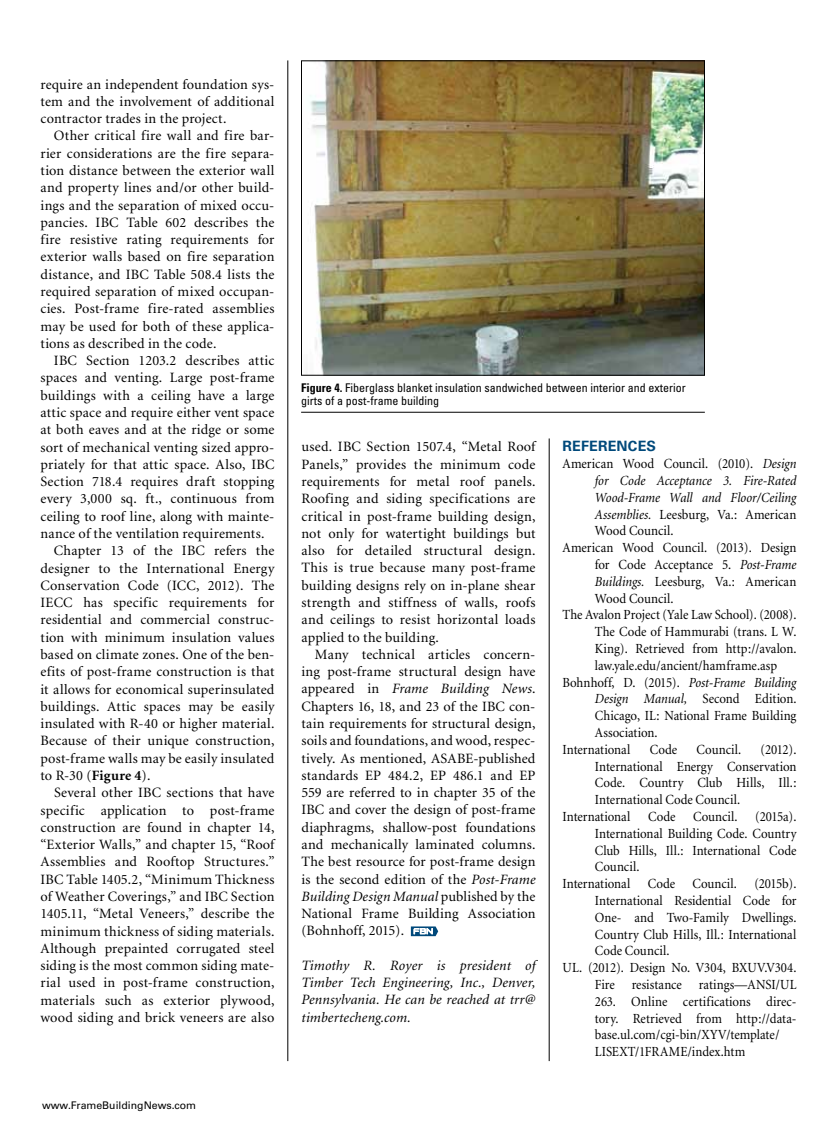
<style>
.page{position:relative;width:837px;height:1134px;background:#fff}
.page>*{position:absolute;margin:0;border:0;box-sizing:border-box;transform-origin:0 0}
.t1{font:14.25px/17.2px "Minion";letter-spacing:.015em;color:#000;text-align:justify}
.t2{font:italic 14.25px/17.2px "Minion";letter-spacing:.01em;color:#000;text-align:justify}
.t3{font:700 14.25px "Univers LT Std";letter-spacing:.015em;color:#00497b}
.t4{font:13.95px "Minion";color:#000;scale:.92 1}
.t5{font:italic 13.95px "Minion";color:#000;scale:.92 1}
.t6{font:condensed 12px/13.5px "Univers LT Std";color:#000}
.t7{font:10.5px "Univers LT Std";color:#000}
.s1{font-weight:700}
.s2{font-style:italic}
.s3{font-family:"Formation Sans";font-size:9.3px;color:#fff}
</style>
<div class="page">
<hr style="left:288px;top:60px;width:1px;height:1001px;background:#000">
<hr style="left:549px;top:438px;width:1px;height:623px;background:#000">
<img style="left:310px;top:62px;width:393px;height:312px">
<div style="left:301px;top:60px;width:404px;height:316px;border:1px solid #000"></div>
<hr style="left:301px;top:412px;width:404px;height:1px;background:#000">
<svg style="left:411px;top:926px;width:27px;height:10px"></svg>
<p class="t1" style="left:40px;top:76px;width:235px">require an independent foundation sys&shy;tem and the involvement of additional contractor trades in the project.</p>
<p class="t1" style="left:40px;top:128px;width:236px;text-indent:13px">Other critical fire wall and fire bar&shy;rier considerations are the fire separa&shy;tion distance between the exterior wall and property lines and/or other build&shy;ings and the separation of mixed occu&shy;pancies. IBC Table 602 describes the fire resistive rating requirements for exterior walls based on fire separation distance, and IBC Table 508.4 lists the required separation of mixed occupan&shy;cies. Post-frame fire-rated assemblies may be used for both of these applica&shy;tions as described in the code.</p>
<p class="t1" style="left:54px;top:352px;width:222px">IBC Section 1203.2 describes attic</p>
<p class="t1" style="left:40px;top:370px;width:236px">spaces and venting. Large post-frame</p>
<p class="t1" style="left:40px;top:387px;width:235px">buildings with a ceiling have a large</p>
<p class="t1" style="left:40px;top:404px;width:235px">attic space and require either vent space</p>
<p class="t1" style="left:40px;top:422px;width:236px">at both eaves and at the ridge or some</p>
<p class="t1" style="left:40px;top:439px;width:235px">sort of mechanical venting sized appro-</p>
<p class="t1" style="left:40px;top:456px;width:235px">priately for that attic space. Also, IBC</p>
<p class="t1" style="left:40px;top:473px;width:235px">Section 718.4 requires draft stopping</p>
<p class="t1" style="left:40px;top:491px;width:235px">every 3,000 sq. ft., continuous from</p>
<p class="t1" style="left:40px;top:508px;width:235px">ceiling to roof line, along with mainte-</p>
<p class="t1" style="left:40px;top:525px;width:225px">nance of the ventilation requirements.</p>
<p class="t1" style="left:54px;top:543px;width:222px">Chapter 13 of the IBC refers the</p>
<p class="t1" style="left:40px;top:560px;width:236px">designer to the International Energy</p>
<p class="t1" style="left:40px;top:577px;width:235px">Conservation Code (ICC, 2012). The</p>
<p class="t1" style="left:40px;top:594px;width:235px">IECC has specific requirements for</p>
<p class="t1" style="left:40px;top:612px;width:235px">residential and commercial construc-</p>
<p class="t1" style="left:40px;top:629px;width:235px">tion with minimum insulation values</p>
<p class="t1" style="left:40px;top:646px;width:235px">based on climate zones. One of the ben-</p>
<p class="t1" style="left:40px;top:664px;width:235px">efits of post-frame construction is that</p>
<p class="t1" style="left:40px;top:681px;width:235px">it allows for economical superinsulated</p>
<p class="t1" style="left:40px;top:698px;width:235px">buildings. Attic spaces may be easily</p>
<p class="t1" style="left:40px;top:715px;width:235px">insulated with R-40 or higher material.</p>
<p class="t1" style="left:40px;top:733px;width:235px">Because of their unique construction,</p>
<p class="t1" style="left:40px;top:750px;width:235px">post-frame walls may be easily insulated</p>
<p class="t1" style="left:40px;top:767px;width:112px">to R-30 (<span class="s1">Figure 4</span>).</p>
<p class="t1" style="left:54px;top:785px;width:222px">Several other IBC sections that have</p>
<p class="t1" style="left:41px;top:802px;width:235px">specific application to post-frame</p>
<p class="t1" style="left:41px;top:819px;width:235px">construction are found in chapter 14,</p>
<p class="t1" style="left:41px;top:836px;width:235px">“Exterior Walls,” and chapter 15, “Roof</p>
<p class="t1" style="left:41px;top:854px;width:236px">Assemblies and Rooftop Structures.”</p>
<p class="t1" style="left:41px;top:871px;width:235px">IBC Table 1405.2, “Minimum Thickness</p>
<p class="t1" style="left:41px;top:888px;width:235px">of Weather Coverings,” and IBC Section</p>
<p class="t1" style="left:41px;top:906px;width:236px">1405.11, “Metal Veneers,” describe the</p>
<p class="t1" style="left:41px;top:923px;width:235px">minimum thickness of siding materials.</p>
<p class="t1" style="left:41px;top:940px;width:235px">Although prepainted corrugated steel</p>
<p class="t1" style="left:41px;top:957px;width:235px">siding is the most common siding mate-</p>
<p class="t1" style="left:41px;top:975px;width:235px">rial used in post-frame construction,</p>
<p class="t1" style="left:41px;top:992px;width:236px">materials such as exterior plywood,</p>
<p class="t1" style="left:41px;top:1009px;width:235px">wood siding and brick veneers are also</p>
<p class="t7" style="left:42px;top:1099px;width:156px">www.FrameBuildingNews.com</p>
<p class="t6" style="left:301px;top:381px;width:386px"><span class="s1">Figure 4.</span> Fiberglass blanket insulation sandwiched between interior and exterior girts of a post-frame building</p>
<p class="t1" style="left:302px;top:439px;width:236px">used. IBC Section 1507.4, “Metal Roof Panels,” provides the minimum code requirements for metal roof panels.<br>Roofing and siding specifications are critical in post-frame building design, not only for watertight buildings but also for detailed structural design.<br>This is true because many post-frame building designs rely on in-plane shear strength and stiffness of walls, roofs and ceilings to resist horizontal loads applied to the building.</p>
<p class="t1" style="left:302px;top:646px;width:236px;text-indent:13px">Many technical articles concern&shy;ing post-frame structural design have appeared in <span class="s2">Frame Building News</span>.<br>Chapters 16, 18, and 23 of the IBC con&shy;tain requirements for structural design, soils and foundations, and wood, respec&shy;tively. As mentioned, ASABE-published standards EP 484.2, EP 486.1 and EP 559 are referred to in chapter 35 of the IBC and cover the design of post-frame diaphragms, shallow-post foundations and mechanically laminated columns.<br>The best resource for post-frame design is the second edition of the <span class="s2">Post-Frame Building Design Manual</span> published by the National Frame Building Association (Bohnhoff, 2015). <span class="s3">FBN</span></p>
<p class="t2" style="left:302px;top:957px;width:236px">Timothy R. Royer is president of Timber Tech Engineering, Inc., Denver, Pennsylvania. He can be reached at trr@ timbertecheng.com.</p>
<p class="t3" style="left:563px;top:438px;width:95px">REFERENCES</p>
<p class="t4" style="left:562px;top:457px;width:256px">American Wood Council. (2010). <span class="s2">Design</span></p>
<p class="t5" style="left:595px;top:474px;width:221px">for Code Acceptance 3. Fire-Rated</p>
<p class="t5" style="left:595px;top:491px;width:221px">Wood-Frame Wall and Floor/Ceiling</p>
<p class="t4" style="left:595px;top:507px;width:221px"><span class="s2">Assemblies.</span> Leesburg, Va.: American</p>
<p class="t4" style="left:595px;top:524px;width:87px">Wood Council.</p>
<p class="t4" style="left:562px;top:541px;width:256px">American Wood Council. (2013). Design</p>
<p class="t4" style="left:595px;top:558px;width:221px">for Code Acceptance 5. <span class="s2">Post-Frame</span></p>
<p class="t4" style="left:595px;top:574px;width:221px"><span class="s2">Buildings.</span> Leesburg, Va.: American</p>
<p class="t4" style="left:595px;top:591px;width:87px">Wood Council.</p>
<p class="t4" style="left:562px;top:608px;width:256px">The Avalon Project (Yale Law School). (2008).</p>
<p class="t4" style="left:595px;top:625px;width:221px">The Code of Hammurabi (trans. L W.</p>
<p class="t4" style="left:595px;top:642px;width:221px">King). Retrieved from http://avalon.</p>
<p class="t4" style="left:595px;top:658px;width:200px">law.yale.edu/ancient/hamframe.asp</p>
<p class="t4" style="left:562px;top:675px;width:256px">Bohnhoff, D. (2015). <span class="s2">Post-Frame Building</span></p>
<p class="t4" style="left:595px;top:692px;width:221px"><span class="s2">Design Manual,</span> Second Edition.</p>
<p class="t4" style="left:595px;top:709px;width:221px">Chicago, IL: National Frame Building</p>
<p class="t4" style="left:595px;top:726px;width:70px">Association.</p>
<p class="t4" style="left:562px;top:742px;width:75px">International</p>
<p class="t4" style="left:650px;top:742px;width:31px">Code</p>
<p class="t4" style="left:697px;top:742px;width:50px">Council.</p>
<p class="t4" style="left:761px;top:742px;width:40px">(2012).</p>
<p class="t4" style="left:595px;top:759px;width:221px">International Energy Conservation</p>
<p class="t4" style="left:595px;top:776px;width:221px">Code. Country Club Hills, Ill.:</p>
<p class="t4" style="left:595px;top:793px;width:159px">International Code Council.</p>
<p class="t4" style="left:562px;top:810px;width:75px">International</p>
<p class="t4" style="left:648px;top:810px;width:31px">Code</p>
<p class="t4" style="left:693px;top:810px;width:50px">Council.</p>
<p class="t4" style="left:755px;top:810px;width:46px">(2015a).</p>
<p class="t4" style="left:595px;top:826px;width:221px">International Building Code. Country</p>
<p class="t4" style="left:595px;top:843px;width:221px">Club Hills, Ill.: International Code</p>
<p class="t4" style="left:595px;top:860px;width:50px">Council.</p>
<p class="t4" style="left:562px;top:877px;width:256px">International Code Council. (2015b).</p>
<p class="t4" style="left:595px;top:894px;width:221px">International Residential Code for</p>
<p class="t4" style="left:595px;top:910px;width:221px">One- and Two-Family Dwellings.</p>
<p class="t4" style="left:595px;top:927px;width:221px">Country Club Hills, Ill.: International</p>
<p class="t4" style="left:595px;top:944px;width:83px">Code Council.</p>
<p class="t4" style="left:562px;top:961px;width:256px">UL. (2012). Design No. V304, BXUV.V304.</p>
<p class="t4" style="left:595px;top:978px;width:221px">Fire resistance ratings—ANSI/UL</p>
<p class="t4" style="left:595px;top:994px;width:221px">263. Online certifications direc-</p>
<p class="t4" style="left:595px;top:1011px;width:221px">tory. Retrieved from http://data-</p>
<p class="t4" style="left:595px;top:1028px;width:202px">base.ul.com/cgi-bin/XYV/template/</p>
<p class="t4" style="left:595px;top:1045px;width:165px">LISEXT/1FRAME/index.htm</p>
</div>
